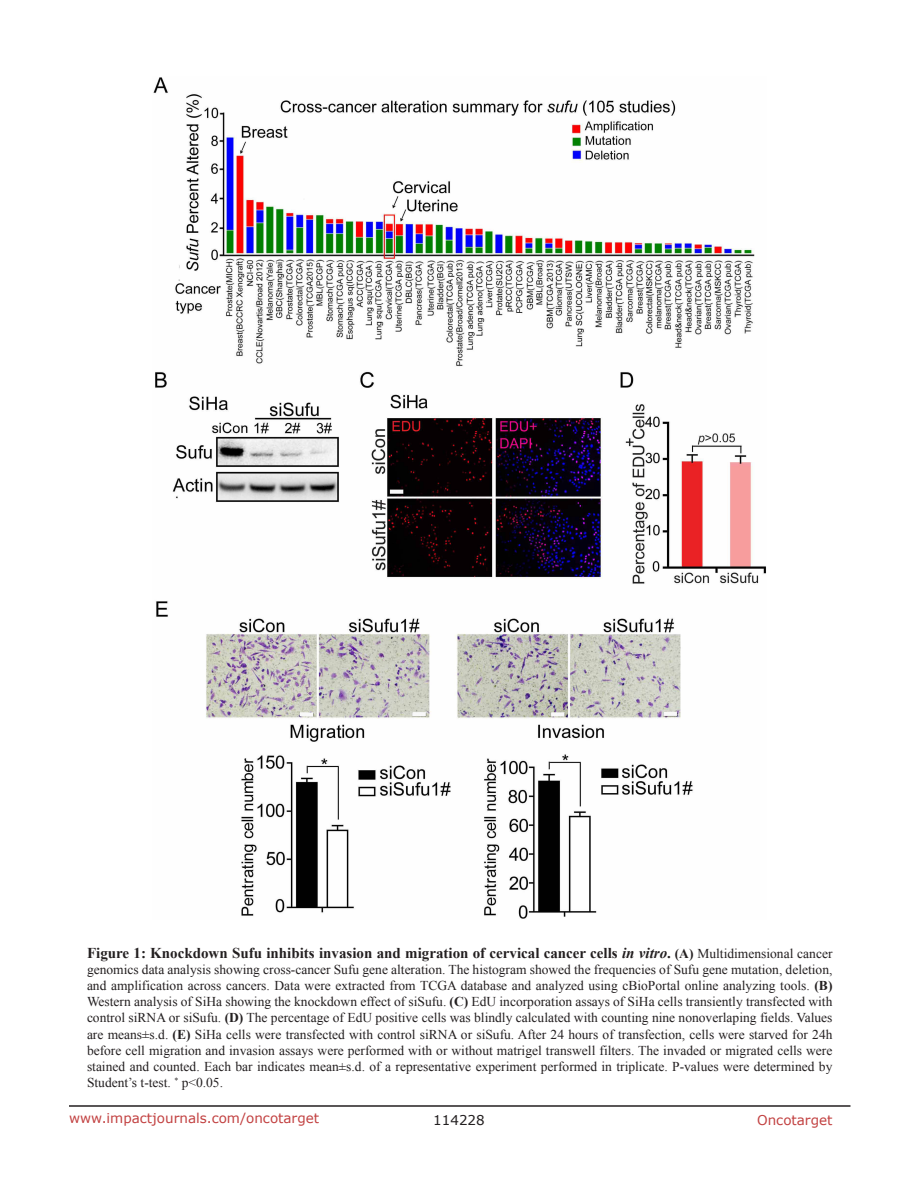
<style>
.page{position:relative;width:918px;height:1188px;background:#fff}
.page>*{position:absolute;margin:0;border:0;box-sizing:border-box;transform-origin:0 0}
.figuretext{font:700 15px "Times New Roman";color:#231f20}
.figuretext-2{font:13.5px/16.2px "Times New Roman";color:#231f20;text-align:justify}
.t1{font:13.5px "Verdana";color:#c24141}
.t2{font:13.5px "Verdana";color:#231f20}
.s1{font-style:italic}
.s2{font-size:13.5px}
.s3{font-weight:400;font-size:13.5px}
.s4{font-weight:700}
</style>
<div class="page">
<hr style="left:69px;top:1105px;width:781px;height:2px;background:#231f20">
<img style="left:153px;top:77px;width:613px;height:842px">
<p class="figuretext" style="left:87px;top:942px;width:747px">Figure 1: Knockdown Sufu inhibits invasion and migration of cervical cancer cells <span class="s1">in vitro</span>. <span class="s2">(A)</span> <span class="s3">Multidimensional cancer</span></p>
<p class="figuretext-2" style="left:87px;top:961px;width:747px">genomics data analysis showing cross-cancer Sufu gene alteration. The histogram showed the frequencies of Sufu gene mutation, deletion, and amplification across cancers. Data were extracted from TCGA database and analyzed using cBioPortal online analyzing tools. <span class="s4">(B)<br></span>Western analysis of SiHa showing the knockdown effect of siSufu. <span class="s4">(C)</span> EdU incorporation assays of SiHa cells transiently transfected with control siRNA or siSufu. <span class="s4">(D)</span> The percentage of EdU positive cells was blindly calculated with counting nine nonoverlaping fields. Values are means±s.d. <span class="s4">(E)</span> SiHa cells were transfected with control siRNA or siSufu. After 24 hours of transfection, cells were starved for 24h before cell migration and invasion assays were performed with or without matrigel transwell filters. The invaded or migrated cells were stained and counted. Each bar indicates mean±s.d. of a representative experiment performed in triplicate. P-values were determined by Student’s t-test. <sup>*</sup> p&lt;0.05.</p>
<p class="t1" style="left:69px;top:1109px;width:252px">www.impactjournals.com/oncotarget</p>
<p class="t2" style="left:433px;top:1111px;width:53px">114228</p>
<p class="t1" style="left:757px;top:1111px;width:77px">Oncotarget</p>
</div>
